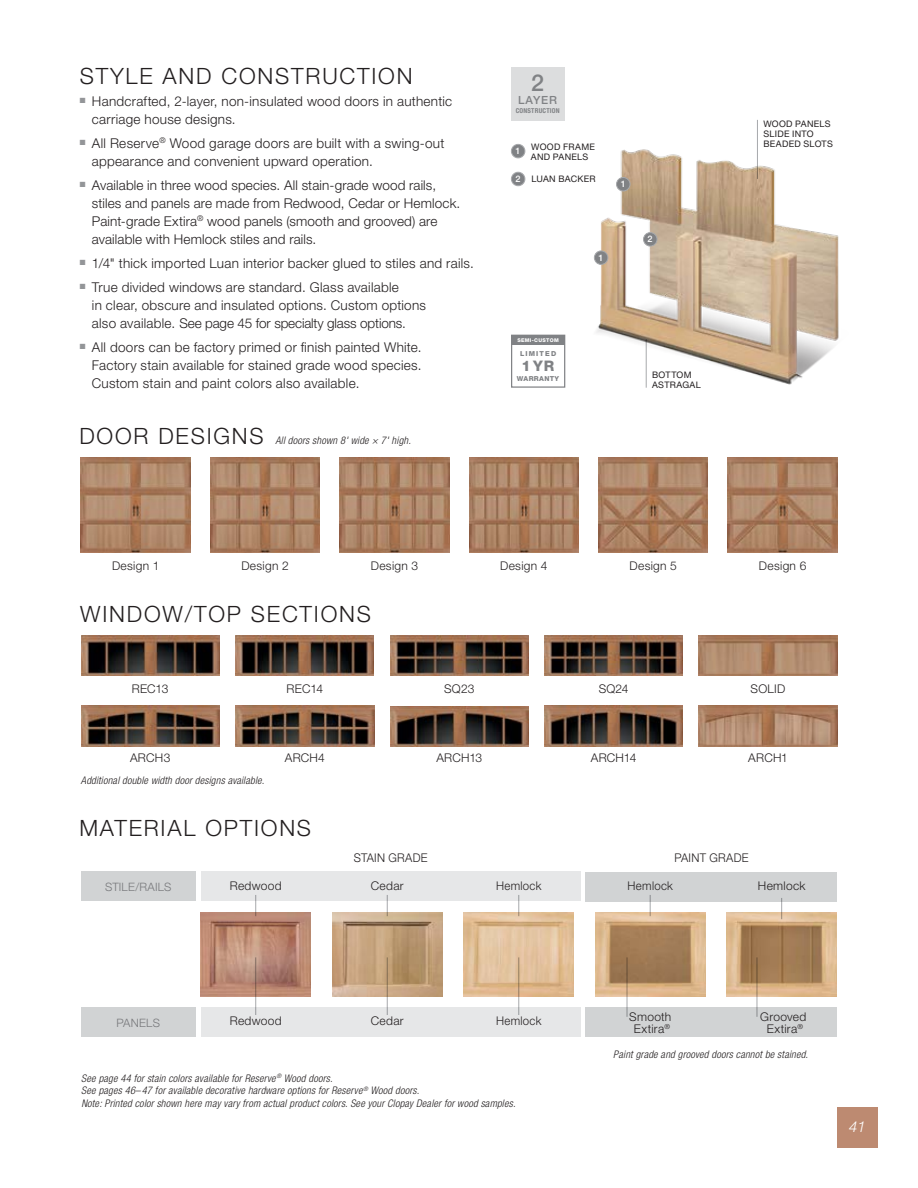
<style>
.page{position:relative;width:918px;height:1188px;background:#fff}
.page>*{position:absolute;margin:0;border:0;box-sizing:border-box;transform-origin:0 0}
.t1{font:500 23.25px "Helvetica Neue LT Std";color:#808285}
.t2{font:300 22.5px "Helvetica Neue LT Std";letter-spacing:.08em;color:#231f20}
.t3{font:italic 300 15px "Helvetica Neue LT Std";color:#fff}
.t4{font:800 14.55px "Helvetica Neue LT Std";color:#808285}
.t5{font:300 13.5px/18px "Helvetica Neue LT Std";letter-spacing:.015em;color:#231f20}
.t6{font:300 12px/12px "Helvetica Neue LT Std";letter-spacing:.025em;color:#231f20;text-align:center}
.t7{font:300 12px "Helvetica Neue LT Std";letter-spacing:.025em;color:#231f20;scale:.95 1}
.t8{font:300 11.55px "Helvetica Neue LT Std";letter-spacing:.015em;color:#77787b}
.t9{font:500 11.25px "Helvetica Neue LT Std";letter-spacing:.08em;color:#808285}
.t10{font:italic 300 condensed 10.5px/12.6px "Helvetica Neue LT Std";letter-spacing:.02em;color:#231f20}
.t11{font:9px/9.8px "Helvetica Neue LT Std";letter-spacing:.03em;color:#231f20}
.t12{font:500 9px "Helvetica Neue LT Std";color:#fff}
.t13{font:300 7.05px "Helvetica Neue LT Std";color:#231f20}
.t14{font:800 6.9px "Helvetica Neue LT Std";letter-spacing:.05em;color:#808285}
.t15{font:800 6.9px "Helvetica Neue LT Std";letter-spacing:.17em;color:#808285}
.t16{font:700 condensed 6.75px "Helvetica Neue LT Std";letter-spacing:.03em;color:#808285}
.t17{font:800 5.1px "Helvetica Neue LT Std";letter-spacing:.06em;color:#fff}
.s1{font-weight:500;color:#fff}
</style>
<div class="page">
<div style="left:837px;top:1107px;width:41px;height:41px;background:#bd8a71"></div>
<img style="left:594px;top:149px;width:245px;height:239px">
<img style="left:81px;top:457px;width:109px;height:96px">
<img style="left:210px;top:457px;width:110px;height:96px">
<img style="left:340px;top:457px;width:109px;height:96px">
<img style="left:469px;top:457px;width:110px;height:96px">
<img style="left:599px;top:457px;width:109px;height:96px">
<img style="left:728px;top:457px;width:109px;height:96px">
<div style="left:511px;top:335px;width:54px;height:53px;background:#fff;border:1px solid #808285"></div>
<div style="left:512px;top:335px;width:53px;height:10px;background:#808285"></div>
<div style="left:201px;top:872px;width:379px;height:29px;background:#e6e7e8"></div>
<div style="left:201px;top:1007px;width:379px;height:30px;background:#e6e7e8"></div>
<div style="left:586px;top:872px;width:251px;height:29px;background:#d1d3d4"></div>
<div style="left:586px;top:1007px;width:251px;height:30px;background:#d1d3d4"></div>
<div style="left:81px;top:872px;width:114px;height:29px;background:#d1d3d4"></div>
<div style="left:81px;top:1007px;width:114px;height:30px;background:#d1d3d4"></div>
<img style="left:201px;top:913px;width:110px;height:83px">
<img style="left:332px;top:913px;width:110px;height:83px">
<img style="left:464px;top:913px;width:110px;height:83px">
<img style="left:727px;top:913px;width:110px;height:83px">
<img style="left:595px;top:913px;width:110px;height:83px">
<hr style="left:627px;top:957px;width:1px;height:60px;background:#a7a9ac">
<hr style="left:518px;top:957px;width:1px;height:58px;background:#a7a9ac">
<hr style="left:387px;top:957px;width:1px;height:58px;background:#a7a9ac">
<hr style="left:255px;top:957px;width:1px;height:58px;background:#a7a9ac">
<svg style="left:650px;top:895px;width:1px;height:21px"></svg>
<svg style="left:518px;top:895px;width:1px;height:21px"></svg>
<svg style="left:387px;top:895px;width:1px;height:21px"></svg>
<svg style="left:255px;top:895px;width:1px;height:21px"></svg>
<hr style="left:757px;top:957px;width:1px;height:60px;background:#a7a9ac">
<svg style="left:781px;top:898px;width:1px;height:21px"></svg>
<img style="left:699px;top:635px;width:138px;height:41px">
<img style="left:699px;top:706px;width:138px;height:40px">
<img style="left:81px;top:635px;width:138px;height:41px">
<img style="left:81px;top:706px;width:138px;height:40px">
<img style="left:236px;top:635px;width:138px;height:41px">
<img style="left:236px;top:706px;width:138px;height:40px">
<img style="left:390px;top:706px;width:138px;height:40px">
<img style="left:390px;top:635px;width:138px;height:41px">
<img style="left:545px;top:706px;width:138px;height:40px">
<img style="left:545px;top:635px;width:138px;height:41px">
<div style="left:511px;top:67px;width:53px;height:53px;background:#dcddde"></div>
<div style="left:511px;top:144px;width:14px;height:14px;background:#808285;border-radius:50%"></div>
<div style="left:511px;top:144px;width:14px;height:14px;border:1px solid #a7a9ac;border-radius:50%"></div>
<div style="left:511px;top:172px;width:14px;height:14px;background:#808285;border-radius:50%"></div>
<div style="left:511px;top:172px;width:14px;height:14px;border:1px solid #a7a9ac;border-radius:50%"></div>
<hr style="left:646px;top:339px;width:1px;height:49px;background:#a7a9ac">
<hr style="left:757px;top:120px;width:1px;height:59px;background:#a7a9ac">
<div style="left:594px;top:251px;width:14px;height:13px;background:#808285;border-radius:50%"></div>
<div style="left:594px;top:251px;width:14px;height:14px;border:1px solid #a7a9ac;border-radius:50%"></div>
<div style="left:617px;top:177px;width:13px;height:14px;background:#808285;border-radius:50%"></div>
<div style="left:616px;top:177px;width:14px;height:14px;border:1px solid #a7a9ac;border-radius:50%"></div>
<div style="left:644px;top:233px;width:13px;height:13px;background:#808285;border-radius:50%"></div>
<div style="left:643px;top:232px;width:14px;height:14px;border:1px solid #a7a9ac;border-radius:50%"></div>
<h2 class="t2" style="left:80px;top:62px;width:334px">STYLE AND CONSTRUCTION</h2>
<p class="t5" style="left:92px;top:92px;width:362px;text-indent:-12px"><sup>■</sup> Handcrafted, 2-layer, non-insulated wood doors in authentic carriage house designs.</p>
<p class="t5" style="left:92px;top:134px;width:354px;text-indent:-12px"><sup>■</sup> All Reserve<sup>®</sup> Wood garage doors are built with a swing-out appearance and convenient upward operation.</p>
<p class="t5" style="left:92px;top:176px;width:370px;text-indent:-12px"><sup>■</sup> Available in three wood species. All stain-grade wood rails, stiles and panels are made from Redwood, Cedar or Hemlock.<br>Paint-grade Extira<sup>®</sup> wood panels (smooth and grooved) are available with Hemlock stiles and rails.</p>
<p class="t5" style="left:80px;top:254px;width:396px"><sup>■</sup> 1/4" thick imported Luan interior backer glued to stiles and rails.</p>
<p class="t5" style="left:92px;top:278px;width:336px;text-indent:-12px"><sup>■</sup> True divided windows are standard. Glass available<br>in clear, obscure and insulated options. Custom options also available. See page 45 for specialty glass options.</p>
<p class="t5" style="left:92px;top:338px;width:331px;text-align:justify;text-indent:-12px"><sup>■</sup> All doors can be factory primed or finish painted White.<br>Factory stain available for stained grade wood species.<br>Custom stain and paint colors also available.</p>
<h2 class="t2" style="left:79px;top:422px;width:186px">DOOR DESIGNS</h2>
<p class="t10" style="left:275px;top:434px;width:137px">All doors shown 8' wide × 7' high.</p>
<h1 class="t1" style="left:531px;top:69px;width:14px">2</h1>
<p class="t9" style="left:518px;top:93px;width:41px">LAYER</p>
<p class="t16" style="left:516px;top:107px;width:45px">CONSTRUCTION</p>
<p class="t11" style="left:531px;top:142px;width:66px">WOOD FRAME<br>AND PANELS</p>
<p class="t12" style="left:516px;top:146px;width:7px">1</p>
<p class="t11" style="left:516px;top:174px;width:82px"><span class="s1">2</span> LUAN BACKER</p>
<p class="t12" style="left:621px;top:179px;width:7px">1</p>
<p class="t12" style="left:599px;top:252px;width:7px">1</p>
<p class="t12" style="left:648px;top:234px;width:7px">2</p>
<p class="t17" style="left:517px;top:337px;width:43px">SEMI-CUSTOM</p>
<p class="t15" style="left:520px;top:349px;width:38px">LIMITED</p>
<p class="t4" style="left:522px;top:357px;width:34px">1YR</p>
<p class="t14" style="left:517px;top:374px;width:44px">WARRANTY</p>
<p class="t11" style="left:652px;top:370px;width:50px">BOTTOM<br>ASTRAGAL</p>
<p class="t11" style="left:763px;top:119px;width:71px">WOOD PANELS<br>SLIDE INTO<br>BEADED SLOTS</p>
<p class="t6" style="left:112px;top:559px;width:49px">Design 1</p>
<p class="t6" style="left:241px;top:559px;width:49px">Design 2</p>
<p class="t6" style="left:371px;top:559px;width:49px">Design 3</p>
<p class="t6" style="left:500px;top:559px;width:49px">Design 4</p>
<p class="t6" style="left:630px;top:559px;width:49px">Design 5</p>
<p class="t6" style="left:759px;top:559px;width:49px">Design 6</p>
<h2 class="t2" style="left:80px;top:600px;width:292px">WINDOW/TOP SECTIONS</h2>
<p class="t6" style="left:132px;top:682px;width:38px">REC13</p>
<p class="t6" style="left:286px;top:682px;width:38px">REC14</p>
<p class="t6" style="left:444px;top:682px;width:32px">SQ23</p>
<p class="t6" style="left:130px;top:752px;width:42px">ARCH3</p>
<p class="t10" style="left:81px;top:774px;width:185px">Additional double width door designs available.</p>
<p class="t6" style="left:285px;top:752px;width:42px">ARCH4</p>
<p class="t6" style="left:436px;top:752px;width:47px">ARCH13</p>
<h2 class="t2" style="left:79px;top:814px;width:233px">MATERIAL OPTIONS</h2>
<p class="t6" style="left:599px;top:682px;width:31px">SQ24</p>
<p class="t6" style="left:591px;top:752px;width:47px">ARCH14</p>
<p class="t6" style="left:751px;top:682px;width:36px">SOLID</p>
<p class="t6" style="left:748px;top:752px;width:41px">ARCH1</p>
<p class="t8" style="left:105px;top:880px;width:68px">STILE/RAILS</p>
<p class="t6" style="left:230px;top:879px;width:53px">Redwood</p>
<p class="t7" style="left:354px;top:850px;width:79px">STAIN GRADE</p>
<p class="t7" style="left:674px;top:850px;width:80px">PAINT GRADE</p>
<p class="t6" style="left:371px;top:879px;width:34px">Cedar</p>
<p class="t7" style="left:496px;top:878px;width:49px">Hemlock</p>
<p class="t7" style="left:628px;top:878px;width:49px">Hemlock</p>
<p class="t6" style="left:758px;top:879px;width:49px">Hemlock</p>
<p class="t8" style="left:116px;top:1015px;width:45px">PANELS</p>
<p class="t6" style="left:371px;top:1015px;width:34px">Cedar</p>
<p class="t6" style="left:230px;top:1015px;width:53px">Redwood</p>
<p class="t7" style="left:496px;top:1013px;width:49px">Hemlock</p>
<p class="t6" style="left:629px;top:1010px;width:44px">Smooth<br>Extira</p>
<p class="t13" style="left:664px;top:1022px;width:7px">®</p>
<p class="t6" style="left:760px;top:1010px;width:48px">Grooved<br>Extira<sup>®</sup></p>
<p class="t10" style="left:613px;top:1049px;width:196px">Paint grade and grooved doors cannot be stained.</p>
<p class="t10" style="left:81px;top:1072px;width:436px">See page 44 for stain colors available for Reserve <sup>®</sup> Wood doors.<br>See pages 46–47 for available decorative hardware options for Reserve<sup>®</sup> Wood doors.<br>Note: Printed color shown here may vary from actual product colors. See your Clopay Dealer for wood samples.</p>
<p class="t3" style="left:849px;top:1118px;width:18px">41</p>
</div>
